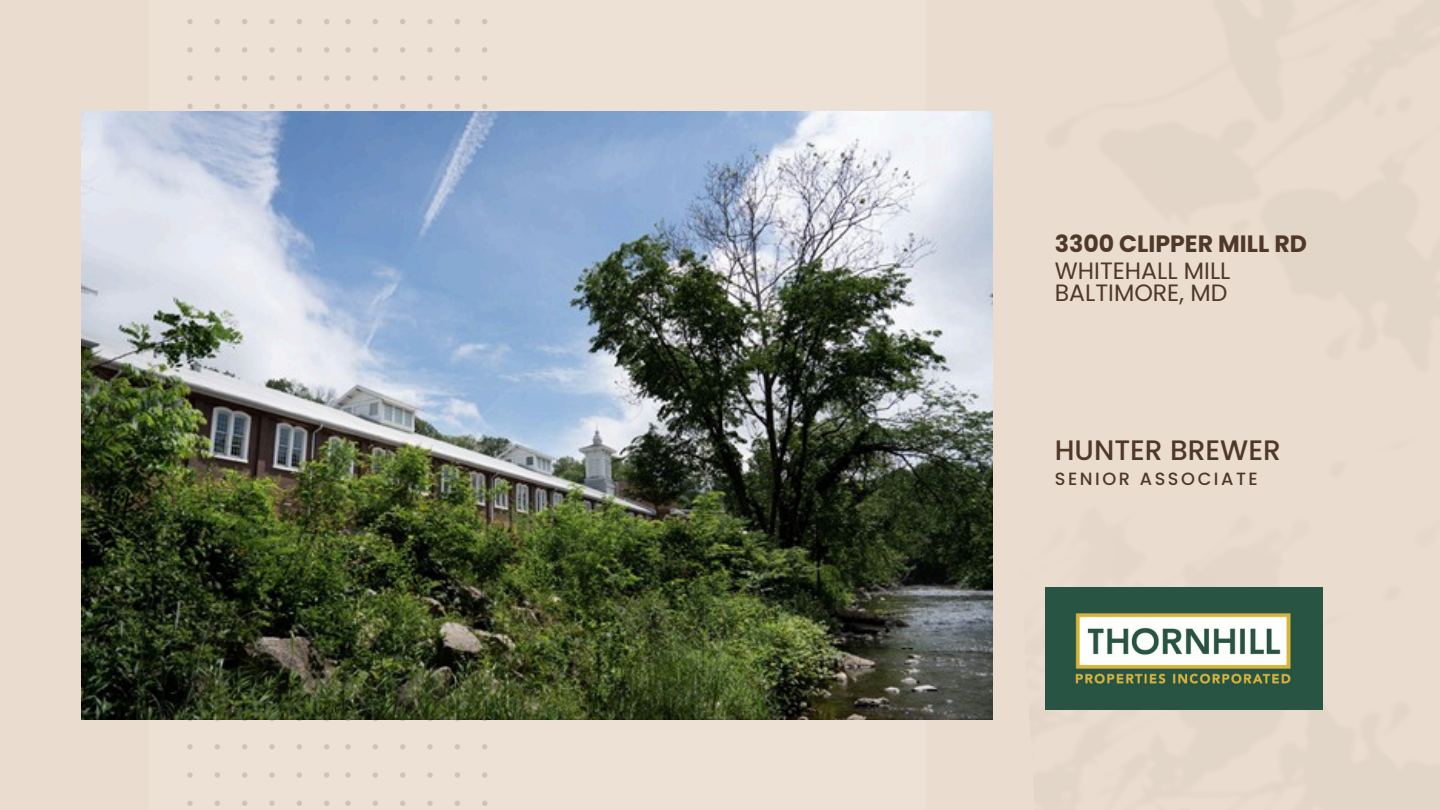
<style>
.page{position:relative;width:1440px;height:810px;background:#eaddcf}
.page>*{position:absolute;margin:0;border:0;box-sizing:border-box;transform-origin:0 0}
.t1{font:500 28.1px "Poppins";color:#4f3829}
.t2{font:700 23.6px/27px "Poppins";color:#4f3829}
.t3{font:23.6px "Poppins";color:#4f3829}
.t4{font:500 17.7px "Poppins";letter-spacing:.145em;color:#4f3829}
.s1{font-weight:400}
</style>
<div class="page">
<img style="left:1045px;top:588px;width:278px;height:121px">
<img style="left:82px;top:111px;width:910px;height:609px">
<h1 class="t2" style="left:1055px;top:230px;width:254px">3300 CLIPPER MILL RD<br><span class="s1">WHITEHALL MILL</span></h1>
<h1 class="t3" style="left:1055px;top:276px;width:174px">BALTIMORE, MD</h1>
<p class="t1" style="left:1055px;top:430px;width:228px">HUNTER BREWER</p>
<p class="t4" style="left:1055px;top:466px;width:205px">SENIOR ASSOCIATE</p>
</div>
